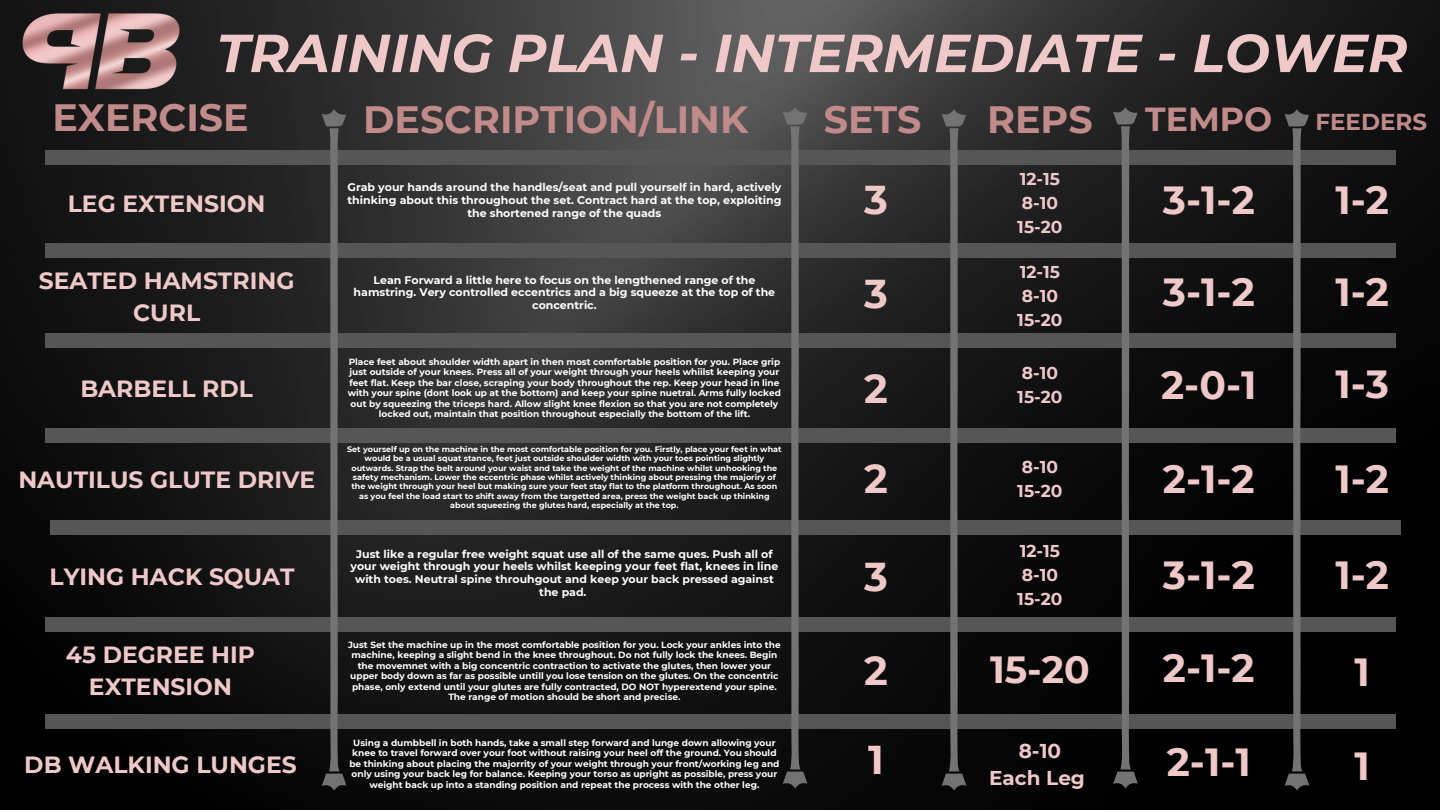
<style>
.page{position:relative;width:1440px;height:810px;background:#fff}
.page>*{position:absolute;margin:0;border:0;box-sizing:border-box;transform-origin:0 0}
.t1{font:italic 700 53.5px "Montserrat";color:#efc8c8}
.t2{font:700 40.2px "Montserrat";color:#efc8c8}
.t3{font:700 39.2px "Montserrat";color:#efc8c8}
.t4{font:700 38px "Montserrat";color:#c08b89}
.t5{font:700 37.8px "Montserrat";color:#efc8c8}
.t6{font:700 33.3px "Montserrat";color:#c08b89}
.t7{font:700 23.5px/32.2px "Montserrat";color:#efc8c8;text-align:center}
.t8{font:700 23px "Montserrat";color:#c08b89}
.t9{font:700 20px "Montserrat";color:#efc8c8}
.t10{font:700 17.1px "Montserrat";color:#efc8c8}
.t11{font:700 11px/12.8px "Montserrat";color:#fffdfb;text-align:center}
.t12{font:700 9px/10.5px "Montserrat";color:#fffdfb;text-align:center}
.t13{font:700 8px/9.3px "Montserrat";color:#fffdfb;text-align:center}
</style>
<div class="page">
<img style="left:0;top:0;width:1440px;height:810px">
<div style="left:45px;top:150px;width:1350px;height:15px;background:#565656"></div>
<div style="left:45px;top:244px;width:1350px;height:14px;background:#565656"></div>
<div style="left:45px;top:334px;width:1350px;height:14px;background:#565656"></div>
<div style="left:45px;top:429px;width:1350px;height:14px;background:#565656"></div>
<div style="left:50px;top:521px;width:1351px;height:14px;background:#565656"></div>
<div style="left:45px;top:617px;width:1350px;height:14px;background:#565656"></div>
<div style="left:45px;top:715px;width:1350px;height:14px;background:#565656"></div>
<svg style="left:783px;top:107px;width:24px;height:682px;background:#3e3e3e"></svg>
<svg style="left:322px;top:109px;width:24px;height:682px;background:#3d3d3d"></svg>
<svg style="left:942px;top:109px;width:24px;height:682px;background:#383838"></svg>
<svg style="left:1113px;top:107px;width:25px;height:682px;background:#333"></svg>
<svg style="left:1285px;top:109px;width:24px;height:682px;background:#303030"></svg>
<img style="left:0;top:0;width:199px;height:97px">
<p class="t1" style="left:216px;top:20px;width:1192px">TRAINING PLAN - INTERMEDIATE - LOWER</p>
<p class="t4" style="left:52px;top:95px;width:198px">EXERCISE</p>
<p class="t7" style="left:68px;top:187px;width:199px">LEG EXTENSION</p>
<p class="t7" style="left:39px;top:264px;width:257px">SEATED HAMSTRING<br>CURL</p>
<p class="t7" style="left:80px;top:373px;width:174px">BARBELL RDL</p>
<p class="t7" style="left:18px;top:464px;width:298px">NAUTILUS GLUTE DRIVE</p>
<p class="t7" style="left:50px;top:561px;width:247px">LYING HACK SQUAT</p>
<p class="t7" style="left:66px;top:639px;width:191px">45 DEGREE HIP<br>EXTENSION</p>
<p class="t7" style="left:24px;top:749px;width:274px">DB WALKING LUNGES</p>
<p class="t4" style="left:363px;top:96px;width:386px">DESCRIPTION/LINK</p>
<p class="t4" style="left:987px;top:96px;width:107px">REPS</p>
<p class="t8" style="left:1316px;top:108px;width:113px">FEEDERS</p>
<p class="t4" style="left:824px;top:96px;width:99px">SETS</p>
<p class="t6" style="left:1145px;top:99px;width:129px">TEMPO</p>
<p class="t11" style="left:347px;top:181px;width:435px">Grab your hands around the handles/seat and pull yourself in hard, actively thinking about this throughout the set. Contract hard at the top, exploiting the shortened range of the quads</p>
<p class="t2" style="left:864px;top:175px;width:25px">3</p>
<p class="t10" style="left:1020px;top:169px;width:42px">12-15</p>
<p class="t10" style="left:1022px;top:193px;width:38px">8-10</p>
<p class="t10" style="left:1017px;top:217px;width:47px">15-20</p>
<p class="t3" style="left:1163px;top:176px;width:93px">3-1-2</p>
<p class="t3" style="left:1335px;top:176px;width:55px">1-2</p>
<p class="t11" style="left:354px;top:273px;width:423px">Lean Forward a little here to focus on the lengthened range of the hamstring. Very controlled eccentrics and a big squeeze at the top of the concentric.</p>
<p class="t2" style="left:864px;top:269px;width:25px">3</p>
<p class="t10" style="left:1020px;top:262px;width:42px">12-15</p>
<p class="t10" style="left:1022px;top:286px;width:38px">8-10</p>
<p class="t10" style="left:1017px;top:309px;width:47px">15-20</p>
<p class="t3" style="left:1163px;top:268px;width:93px">3-1-2</p>
<p class="t3" style="left:1335px;top:268px;width:55px">1-2</p>
<p class="t12" style="left:348px;top:356px;width:435px">Place feet about shoulder width apart in then most comfortable position for you. Place grip just outside of your knees. Press all of your weight through your heels whiilst keeping your feet flat. Keep the bar close, scraping your body throughout the rep. Keep your head in line with your spine (dont look up at the bottom) and keep your spine nuetral. Arms fully locked out by squeezing the triceps hard. Allow slight knee flexion so that you are not completely locked out, maintain that position throughout especially the bottom of the lift.</p>
<p class="t13" style="left:347px;top:444px;width:436px">Set yourself up on the machine in the most comfortable position for you. Firstly, place your feet in what would be a usual squat stance, feet just outside shoulder width with your toes pointing slightly outwards. Strap the belt around your waist and take the weight of the machine whilst unhooking the safety mechanism. Lower the eccentric phase whilst actively thinking about pressing the majoriry of the weight through your heel but making sure your feet stay flat to the platform throughout. As soon as you feel the load start to shift away from the targetted area, press the weight back up thinking about squeezing the glutes hard, especially at the top.</p>
<p class="t11" style="left:351px;top:547px;width:429px">Just like a regular free weight squat use all of the same ques. Push all of your weight through your heels whilst keeping your feet flat, knees in line with toes. Neutral spine throuhgout and keep your back pressed against the pad.</p>
<p class="t2" style="left:864px;top:364px;width:25px">2</p>
<p class="t2" style="left:864px;top:455px;width:25px">2</p>
<p class="t2" style="left:864px;top:552px;width:25px">3</p>
<p class="t10" style="left:1022px;top:362px;width:38px">8-10</p>
<p class="t10" style="left:1017px;top:386px;width:47px">15-20</p>
<p class="t10" style="left:1022px;top:457px;width:38px">8-10</p>
<p class="t10" style="left:1017px;top:481px;width:47px">15-20</p>
<p class="t10" style="left:1020px;top:541px;width:42px">12-15</p>
<p class="t10" style="left:1022px;top:565px;width:38px">8-10</p>
<p class="t10" style="left:1017px;top:588px;width:47px">15-20</p>
<p class="t3" style="left:1161px;top:361px;width:97px">2-0-1</p>
<p class="t3" style="left:1335px;top:360px;width:55px">1-3</p>
<p class="t3" style="left:1163px;top:455px;width:93px">2-1-2</p>
<p class="t3" style="left:1335px;top:455px;width:55px">1-2</p>
<p class="t3" style="left:1163px;top:551px;width:93px">3-1-2</p>
<p class="t3" style="left:1335px;top:551px;width:55px">1-2</p>
<p class="t12" style="left:348px;top:639px;width:434px">Just Set the machine up in the most comfortable position for you. Lock your ankles into the machine, keeping a slight bend in the knee throughout. Do not fully lock the knees. Begin the movemnet with a big concentric contraction to activate the glutes, then lower your upper body down as far as possible untill you lose tension on the glutes. On the concentric phase, only extend until your glutes are fully contracted, DO NOT hyperextend your spine.<br>The range of motion should be short and precise.</p>
<p class="t12" style="left:349px;top:737px;width:432px">Using a dumbbell in both hands, take a small step forward and lunge down allowing your knee to travel forward over your foot without raising your heel off the ground. You should be thinking about placing the majorrity of your weight through your front/working leg and only using your back leg for balance. Keeping your torso as upright as possible, press your weight back up into a standing position and repeat the process with the other leg.</p>
<p class="t9" style="left:1019px;top:738px;width:44px">8-10</p>
<p class="t3" style="left:1163px;top:644px;width:93px">2-1-2</p>
<p class="t2" style="left:864px;top:647px;width:25px">2</p>
<p class="t5" style="left:990px;top:646px;width:101px">15-20</p>
<p class="t3" style="left:1355px;top:648px;width:17px">1</p>
<p class="t2" style="left:868px;top:735px;width:17px">1</p>
<p class="t3" style="left:1167px;top:738px;width:86px">2-1-1</p>
<p class="t3" style="left:1355px;top:742px;width:17px">1</p>
<p class="t9" style="left:989px;top:766px;width:97px">Each Leg</p>
</div>
